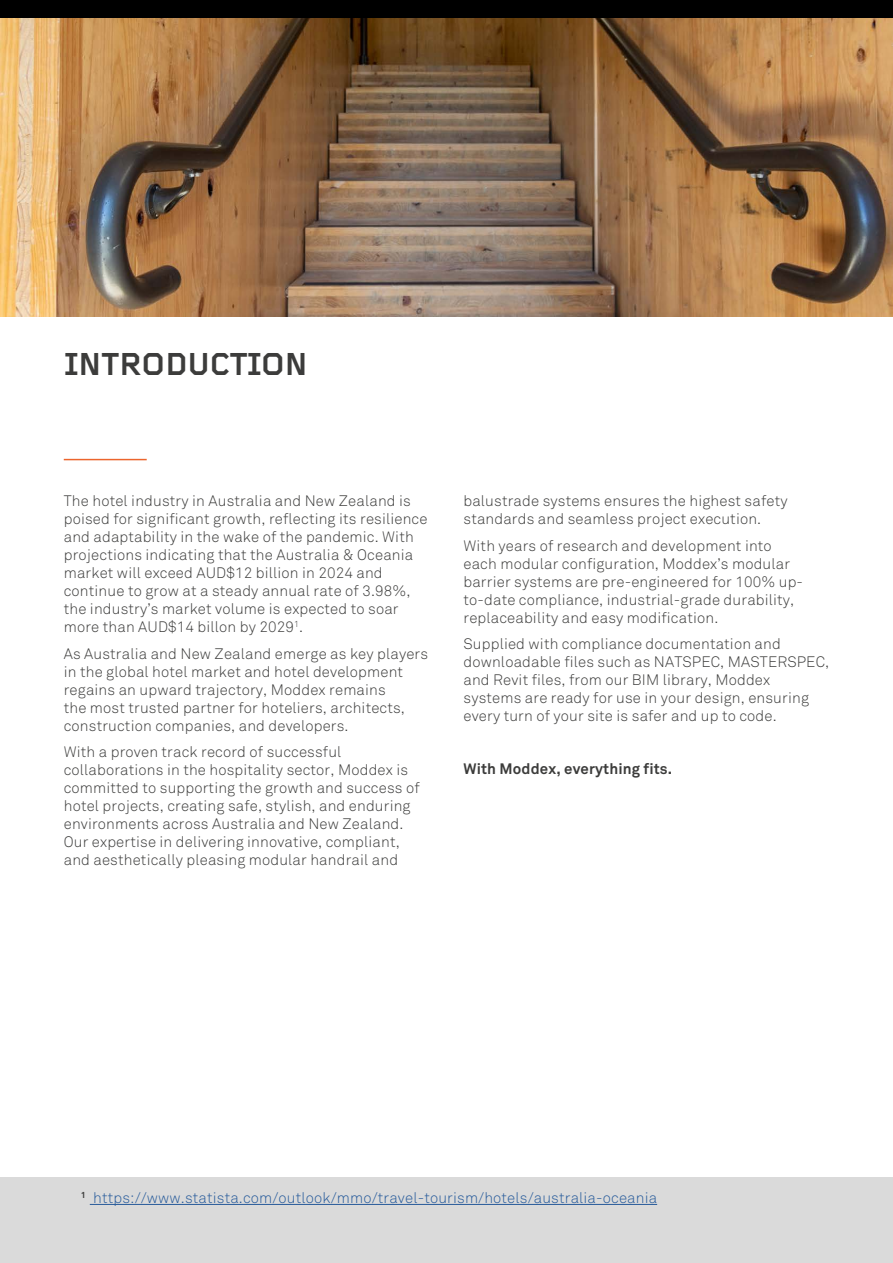
<style>
.page{position:relative;width:893px;height:1263px;background:#fff}
.page>*{position:absolute;margin:0;border:0;box-sizing:border-box;transform-origin:0 0}
.t1{font:700 33px "Foundry Gridnik";letter-spacing:-.025em;color:#3c3c3b}
.t2{font:300 15px/18px "Akkurat";letter-spacing:.01em;color:#3c3c3b}
.t3{font:300 15px "Akkurat";letter-spacing:.01em;color:#275b9b}
.t4{font:700 15px "Akkurat";letter-spacing:.01em;color:#3c3c3b}
</style>
<div class="page">
<img style="left:0;top:17px;width:893px;height:300px">
<div style="left:0;top:1178px;width:893px;height:85px;background:#dadada"></div>
<div style="left:0;top:0;width:893px;height:17px;background:#000"></div>
<hr style="left:64px;top:459px;width:83px;height:1px;background:#ec652d">
<hr style="left:90px;top:1204px;width:567px;height:1px;background:#275b9b">
<h1 class="t1" style="left:64px;top:346px;width:246px">INTRODUCTION</h1>
<p class="t2" style="left:64px;top:492px;width:365px">The hotel industry in Australia and New Zealand is poised for significant growth, reflecting its resilience and adaptability in the wake of the pandemic. With projections indicating that the Australia &amp; Oceania market will exceed AUD$12 billion in 2024 and continue to grow at a steady annual rate of 3.98%, the industry’s market volume is expected to soar more than AUD$14 billon by 2029<sup>1</sup>.</p>
<p class="t2" style="left:64px;top:645px;width:366px">As Australia and New Zealand emerge as key players in the global hotel market and hotel development regains an upward trajectory, Moddex remains<br>the most trusted partner for hoteliers, architects, construction companies, and developers.</p>
<p class="t2" style="left:64px;top:743px;width:357px">With a proven track record of successful collaborations in the hospitality sector, Moddex is committed to supporting the growth and success of hotel projects, creating safe, stylish, and enduring environments across Australia and New Zealand.<br>Our expertise in delivering innovative, compliant, and aesthetically pleasing modular handrail and</p>
<p class="t2" style="left:463px;top:492px;width:326px">balustrade systems ensures the highest safety standards and seamless project execution.</p>
<p class="t2" style="left:463px;top:537px;width:341px">With years of research and development into each modular configuration, Moddex’s modular barrier systems are pre-engineered for 100% up&shy;to-date compliance, industrial-grade durability, replaceability and easy modification.</p>
<p class="t2" style="left:463px;top:635px;width:367px">Supplied with compliance documentation and downloadable files such as NATSPEC, MASTERSPEC, and Revit files, from our BIM library, Moddex systems are ready for use in your design, ensuring every turn of your site is safer and up to code.</p>
<p class="t4" style="left:463px;top:760px;width:210px">With Moddex, everything fits.</p>
<p class="t3" style="left:81px;top:1188px;width:578px"><sup>1</sup> https://www.statista.com/outlook/mmo/travel-tourism/hotels/australia-oceania</p>
</div>
